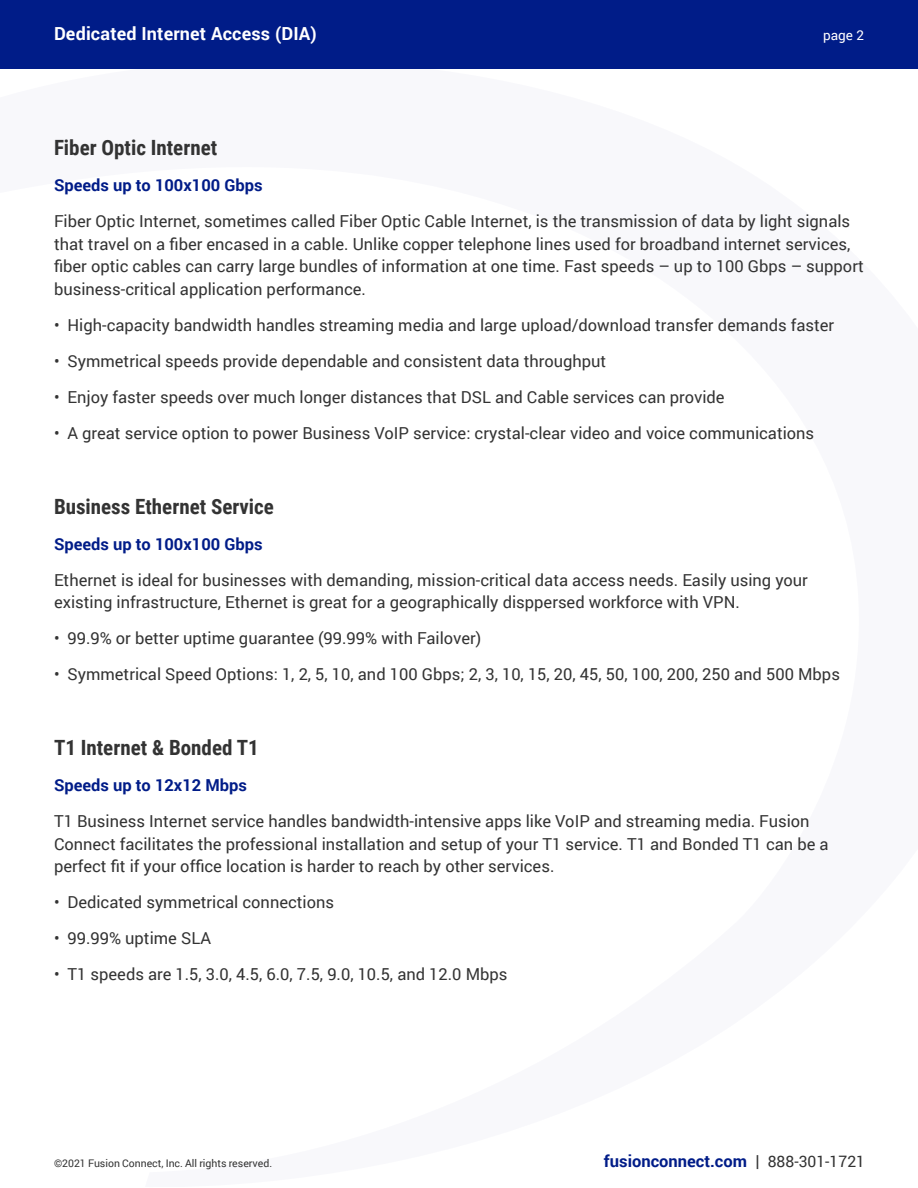
<style>
.page{position:relative;width:918px;height:1188px;background:#fff}
.page>*{position:absolute;margin:0;border:0;box-sizing:border-box;transform-origin:0 0}
.Section_Header{font:700 21px "Roboto Condensed";color:#333}
.t1{font:700 18px "Roboto";letter-spacing:.01em;color:#fff}
.Body_Copy{font:16.5px/22.5px "Roboto";color:#333}
.Intro_Copy_-_Blue{font:700 16.5px "Roboto";color:#001c88}
.t2{font:13.5px "Roboto";color:#fff}
.t3{font:10.5px "Roboto";color:#333}
.s1{color:#333}
.s2{font-weight:400;font-size:15.75px;color:#333}
</style>
<div class="page">
<div style="left:0;top:0;width:918px;height:68px;background:#001c88"></div>
<p class="t1" style="left:54px;top:21px;width:264px">Dedicated Internet Access (DIA)</p>
<p class="t2" style="left:823px;top:26px;width:42px">page 2</p>
<p class="Section_Header" style="left:54px;top:133px;width:165px">Fiber Optic Internet</p>
<p class="Intro_Copy_-_Blue" style="left:54px;top:174px;width:210px">Speeds up to 100x100 Gbps</p>
<p class="Body_Copy" style="left:54px;top:210px;width:811px">Fiber Optic Internet, sometimes called Fiber Optic Cable Internet, is the transmission of data by light signals that travel on a fiber encased in a cable. Unlike copper telephone lines used for broadband internet services, fiber optic cables can carry large bundles of information at one time. Fast speeds – up to 100 Gbps – support business-critical application performance.</p>
<p class="Body_Copy" style="left:54px;top:313px;width:782px">• High-capacity bandwidth handles streaming media and large upload/download transfer demands faster</p>
<p class="Body_Copy" style="left:54px;top:349px;width:554px">• Symmetrical speeds provide dependable and consistent data throughput</p>
<p class="Body_Copy" style="left:54px;top:385px;width:672px">• Enjoy faster speeds over much longer distances that DSL and Cable services can provide</p>
<p class="Body_Copy" style="left:54px;top:421px;width:762px">• A great service option to power Business VoIP service: crystal-clear video and voice communications</p>
<p class="Section_Header" style="left:54px;top:492px;width:221px">Business Ethernet Service</p>
<p class="Intro_Copy_-_Blue" style="left:54px;top:532px;width:210px">Speeds up to 100x100 Gbps</p>
<p class="Body_Copy" style="left:54px;top:568px;width:755px">Ethernet is ideal for businesses with demanding, mission-critical data access needs. Easily using your existing infrastructure, Ethernet is great for a geographically disppersed workforce with VPN.</p>
<p class="Body_Copy" style="left:54px;top:627px;width:429px">• 99.9% or better uptime guarantee (99.99% with Failover)</p>
<p class="Body_Copy" style="left:54px;top:663px;width:787px">• Symmetrical Speed Options: 1, 2, 5, 10, and 100 Gbps; 2, 3, 10, 15, 20, 45, 50, 100, 200, 250 and 500 Mbps</p>
<p class="Section_Header" style="left:54px;top:733px;width:206px">T1 Internet &amp; Bonded T1</p>
<p class="Intro_Copy_-_Blue" style="left:54px;top:774px;width:195px">Speeds up to 12x12 Mbps</p>
<p class="Body_Copy" style="left:54px;top:810px;width:776px">T1 Business Internet service handles bandwidth-intensive apps like VoIP and streaming media. Fusion<br>Connect facilitates the professional installation and setup of your T1 service. T1 and Bonded T1 can be a perfect fit if your office location is harder to reach by other services.</p>
<p class="Body_Copy" style="left:54px;top:891px;width:282px">• Dedicated symmetrical connections</p>
<p class="Body_Copy" style="left:54px;top:927px;width:159px">• 99.99% uptime SLA</p>
<p class="Body_Copy" style="left:54px;top:963px;width:455px">• T1 speeds are 1.5, 3.0, 4.5, 6.0, 7.5, 9.0, 10.5, and 12.0 Mbps</p>
<p class="t3" style="left:54px;top:1156px;width:220px">©2021 Fusion Connect, Inc. All rights reserved.</p>
<p class="Intro_Copy_-_Blue" style="left:604px;top:1150px;width:263px">fusionconnect.com <span class="s1">|</span> <span class="s2">888-301-1721</span></p>
</div>
